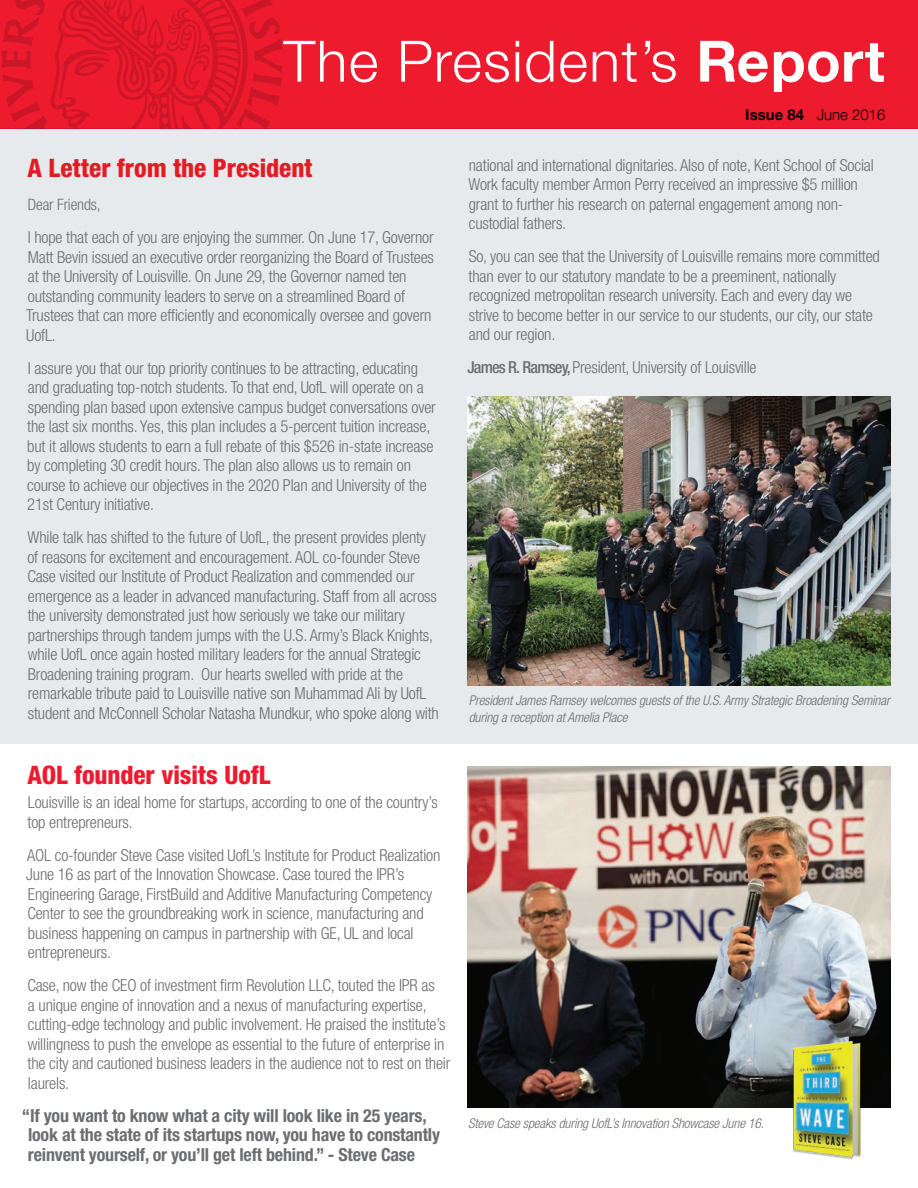
<style>
.page{position:relative;width:918px;height:1188px;background:#fff}
.page>*{position:absolute;margin:0;border:0;box-sizing:border-box;transform-origin:0 0}
.t1{font:300 57px "Helvetica Neue LT Std";letter-spacing:.025em;color:#fff}
.body_-_preferred{font:800 condensed 25.5px "Helvetica Neue LT Std";color:#e51a23}
.heads_-_red_-_may_ch{font:800 condensed 25.5px "Helvetica Neue LT Std";color:#ee1a2e}
.Sub_Head_in_body{font:700 condensed 18px/19.5px "Helvetica Neue LT Std";letter-spacing:-.01em;color:#6c6d70}
.body_-_preferred-2{font:300 condensed 16.5px/19.5px "Helvetica Neue LT Std";letter-spacing:-.01em;color:#6c6d70}
.body_-_preferred-3{font:300 condensed 15.75px "Helvetica Neue LT Std";letter-spacing:-.01em;color:#6c6d70}
.t2{font:300 15px "Helvetica Neue LT Std";color:#010203}
.t3{font:italic 300 condensed 13.5px/16.5px "Helvetica Neue LT Std";letter-spacing:-.01em;color:#6c6d70}
.s1{font-weight:700}
.s2{font-weight:500}
</style>
<div class="page">
<div style="left:0;top:129px;width:918px;height:615px;background:#e6eaed"></div>
<div style="left:0;top:0;width:918px;height:129px;background:#ee1a2e"></div>
<svg style="left:2px;top:0;width:281px;height:129px"></svg>
<img style="left:468px;top:766px;width:423px;height:342px">
<img style="left:468px;top:396px;width:423px;height:289px">
<img style="left:784px;top:1037px;width:85px;height:123px">
<p class="t1" style="left:284px;top:26px;width:603px">The President’s <span class="s1">Report</span></p>
<p class="body_-_preferred" style="left:27px;top:152px;width:287px">A Letter from the President</p>
<p class="body_-_preferred-3" style="left:28px;top:195px;width:74px">Dear Friends,</p>
<p class="body_-_preferred-2" style="left:26px;top:227px;width:409px">I hope that each of you are enjoying the summer. On June 17, Governor Matt Bevin issued an executive order reorganizing the Board of Trustees at the University of Louisville. On June 29, the Governor named ten outstanding community leaders to serve on a streamlined Board of Trustees that can more efficiently and economically oversee and govern UofL.</p>
<p class="body_-_preferred-2" style="left:27px;top:358px;width:410px">I assure you that our top priority continues to be attracting, educating and graduating top-notch students. To that end, UofL will operate on a spending plan based upon extensive campus budget conversations over the last six months. Yes, this plan includes a 5-percent tuition increase, but it allows students to earn a full rebate of this $526 in-state increase by completing 30 credit hours. The plan also allows us to remain on course to achieve our objectives in the 2020 Plan and University of the 21st Century initiative.</p>
<p class="body_-_preferred-2" style="left:27px;top:527px;width:413px">While talk has shifted to the future of UofL, the present provides plenty of reasons for excitement and encouragement. AOL co-founder Steve Case visited our Institute of Product Realization and commended our emergence as a leader in advanced manufacturing. Staff from all across the university demonstrated just how seriously we take our military partnerships through tandem jumps with the U.S. Army’s Black Knights, while UofL once again hosted military leaders for the annual Strategic Broadening training program. Our hearts swelled with pride at the remarkable tribute paid to Louisville native son Muhammad Ali by UofL student and McConnell Scholar Natasha Mundkur, who spoke along with</p>
<p class="t2" style="left:745px;top:105px;width:142px"><span class="s1">Issue 84</span> June 2016</p>
<p class="body_-_preferred-2" style="left:469px;top:155px;width:407px">national and international dignitaries. Also of note, Kent School of Social Work faculty member Armon Perry received an impressive $5 million grant to further his research on paternal engagement among non&shy;custodial fathers.</p>
<p class="body_-_preferred-2" style="left:469px;top:246px;width:413px">So, you can see that the University of Louisville remains more committed than ever to our statutory mandate to be a preeminent, nationally recognized metropolitan research university. Each and every day we strive to become better in our service to our students, our city, our state and our region.</p>
<p class="body_-_preferred-2" style="left:467px;top:357px;width:291px"><span class="s2">James R. Ramsey,</span> President, University of Louisville</p>
<p class="t3" style="left:469px;top:692px;width:423px">President James Ramsey welcomes guests of the U.S. Army Strategic Broadening Seminar during a reception at Amelia Place</p>
<p class="heads_-_red_-_may_ch" style="left:27px;top:760px;width:245px">AOL founder visits UofL</p>
<p class="body_-_preferred-2" style="left:28px;top:793px;width:412px">Louisville is an ideal home for startups, according to one of the country’s top entrepreneurs.</p>
<p class="body_-_preferred-2" style="left:26px;top:845px;width:416px">AOL co-founder Steve Case visited UofL’s Institute for Product Realization June 16 as part of the Innovation Showcase. Case toured the IPR’s Engineering Garage, FirstBuild and Additive Manufacturing Competency Center to see the groundbreaking work in science, manufacturing and business happening on campus in partnership with GE, UL and local entrepreneurs.</p>
<p class="body_-_preferred-2" style="left:27px;top:976px;width:424px">Case, now the CEO of investment firm Revolution LLC, touted the IPR as<br>a unique engine of innovation and a nexus of manufacturing expertise, cutting-edge technology and public involvement. He praised the institute’s willingness to push the envelope as essential to the future of enterprise in the city and cautioned business leaders in the audience not to rest on their laurels.</p>
<p class="Sub_Head_in_body" style="left:28px;top:1105px;width:414px;text-indent:-6px">“If you want to know what a city will look like in 25 years, look at the state of its startups now, you have to constantly reinvent yourself, or you’ll get left behind.” - Steve Case</p>
<p class="t3" style="left:468px;top:1115px;width:298px">Steve Case speaks during UofL’s Innovation Showcase June 16.</p>
</div>
